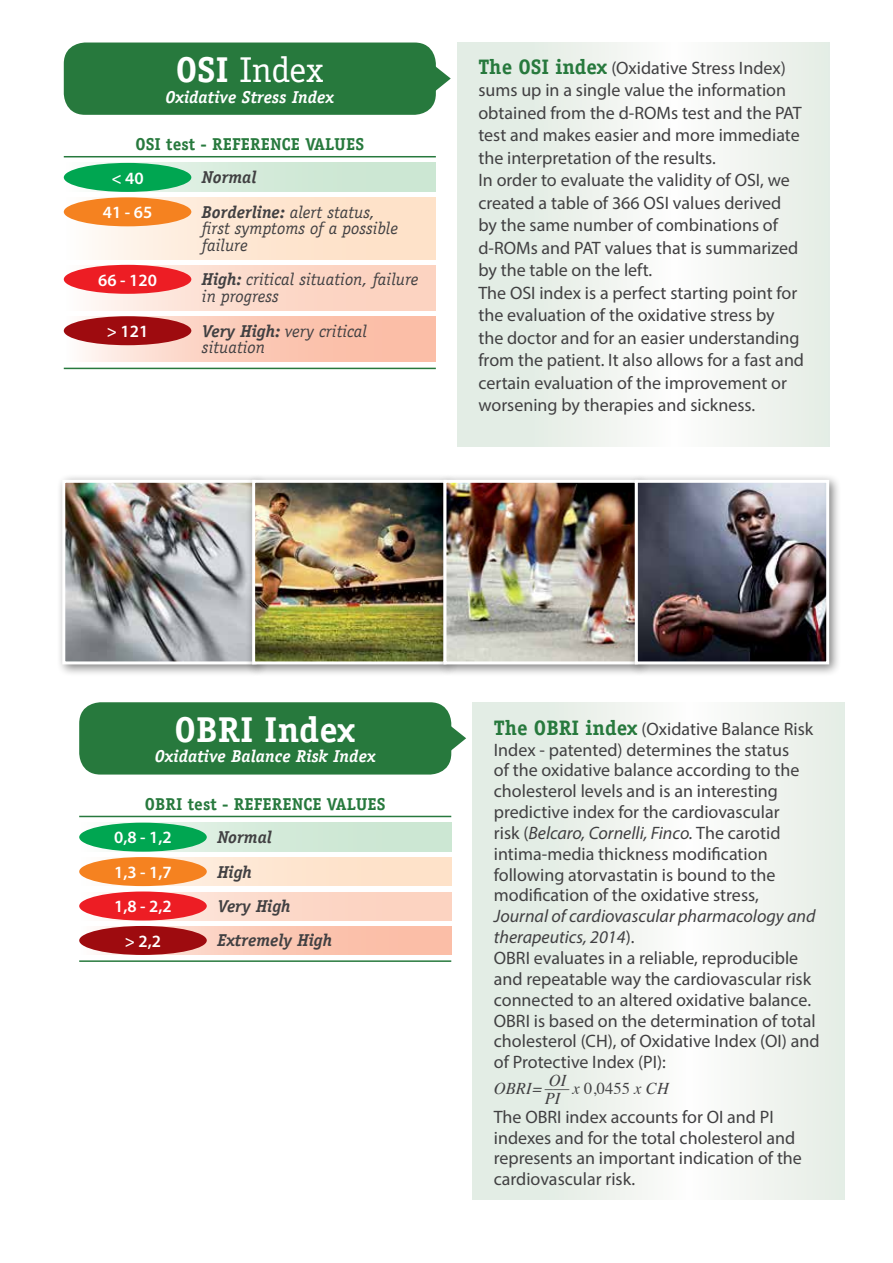
<style>
.page{position:relative;width:893px;height:1263px;background:#fff}
.page>*{position:absolute;margin:0;border:0;box-sizing:border-box;transform-origin:0 0}
.t1{font:700 36px "Officina Serif";color:#fff}
.t2{font:36px "Officina Serif";letter-spacing:-.02em;color:#fff}
.t3{font:18px/20.9px "Myriad Pro";color:#414042}
.t4{font:italic 17.25px/16.5px "Officina Serif";color:#414042}
.t5{font:italic 700 17.25px/34.5px "Officina Serif";color:#414042}
.t6{font:700 17.25px "Officina Serif";letter-spacing:.005em;color:#27793d}
.t7{font:italic 700 17.25px "Officina Serif";letter-spacing:.005em;color:#fff}
.t8{font:600 17.25px/34.5px "Myriad Pro";color:#fff;text-align:center}
.t9{font:italic 16.5px/18.1px "Times";letter-spacing:.005em;color:#414042}
.t10{font:16.5px "Times";color:#414042}
.s1{font-weight:700}
.s2{font-weight:400}
.s3{font-family:"Officina Serif";font-weight:700;font-size:21px;color:#27793d}
.s4{font-style:italic}
</style>
<div class="page">
<svg style="left:473px;top:702px;width:372px;height:497px"></svg>
<div style="left:79px;top:823px;width:372px;height:29px;background:#cce7d3"></div>
<div style="left:79px;top:823px;width:128px;height:29px;background:#00a651;border-radius:50%"></div>
<div style="left:79px;top:857px;width:372px;height:29px;background:#fee2c9"></div>
<div style="left:79px;top:857px;width:128px;height:29px;background:#f58220;border-radius:50%"></div>
<svg style="left:79px;top:892px;width:372px;height:28px;background:#fcd8c9"></svg>
<div style="left:79px;top:891px;width:128px;height:29px;background:#ed1d24;border-radius:50%"></div>
<svg style="left:79px;top:926px;width:372px;height:29px;background:#fbc7b4"></svg>
<div style="left:79px;top:926px;width:128px;height:29px;background:#9e0b0f;border-radius:50%"></div>
<hr style="left:79px;top:816px;width:372px;height:1px;background:#27793d">
<hr style="left:79px;top:960px;width:372px;height:2px;background:#27793d">
<svg style="left:451px;top:723px;width:15px;height:31px"></svg>
<div style="left:79px;top:702px;width:372px;height:72px;background:#27793d;border-radius:21px"></div>
<svg style="left:457px;top:43px;width:372px;height:403px"></svg>
<div style="left:64px;top:163px;width:372px;height:29px;background:#cce7d3"></div>
<div style="left:64px;top:163px;width:127px;height:29px;background:#00a651;border-radius:50%"></div>
<div style="left:64px;top:197px;width:372px;height:62px;background:linear-gradient(to right,#fef7f0,#feddbf)"></div>
<div style="left:64px;top:197px;width:127px;height:29px;background:#f58220;border-radius:50%"></div>
<hr style="left:64px;top:156px;width:372px;height:1px;background:#27793d">
<svg style="left:436px;top:67px;width:15px;height:24px"></svg>
<div style="left:64px;top:43px;width:372px;height:72px;background:#27793d;border-radius:21px"></div>
<hr style="left:64px;top:368px;width:372px;height:1px;background:#27793d">
<div style="left:56px;top:473px;width:213px;height:204px;background:#000;opacity:.5"></div>
<img style="left:66px;top:484px;width:180px;height:176px">
<div style="left:62px;top:480px;width:195px;height:184px;border:3px solid #fff"></div>
<div style="left:246px;top:473px;width:213px;height:204px;background:#000;opacity:.5"></div>
<div style="left:252px;top:480px;width:194px;height:184px;border:3px solid #fff"></div>
<div style="left:437px;top:473px;width:213px;height:204px;background:#000;opacity:.5"></div>
<div style="left:443px;top:480px;width:195px;height:184px;border:3px solid #fff"></div>
<div style="left:628px;top:473px;width:214px;height:204px;background:#000;opacity:.5"></div>
<div style="left:635px;top:480px;width:194px;height:184px;border:3px solid #fff"></div>
<div style="left:64px;top:265px;width:372px;height:46px;background:linear-gradient(to right,#fdf3ef,#fbcbb6)"></div>
<div style="left:64px;top:265px;width:127px;height:29px;background:#ed1d24;border-radius:50%"></div>
<svg style="left:64px;top:316px;width:372px;height:46px;background:#fbcbb9"></svg>
<div style="left:64px;top:316px;width:127px;height:29px;background:#9e0b0f;border-radius:50%"></div>
<h1 class="t2" style="left:176px;top:49px;width:150px"><span class="s1">OSI</span> Index</h1>
<p class="t7" style="left:165px;top:86px;width:170px">Oxidative Stress Index</p>
<p class="t6" style="left:136px;top:133px;width:230px">OSI test - REFERENCE VALUES</p>
<p class="t8" style="left:103px;top:160px;width:51px">&lt; 40<br>41 - 65</p>
<p class="t8" style="left:98px;top:262px;width:60px">66 - 120</p>
<p class="t8" style="left:107px;top:313px;width:43px">&gt; 121</p>
<p class="t5" style="left:202px;top:160px;width:175px">Normal<br>Borderline: <span class="s2">alert status,</span></p>
<p class="t4" style="left:202px;top:220px;width:198px">first symptoms of a possible failure</p>
<p class="t4" style="left:202px;top:271px;width:218px"><span class="s1">High:</span> critical situation, failure in progress</p>
<p class="t4" style="left:202px;top:323px;width:167px"><span class="s1">Very High:</span> very critical situation</p>
<p class="t3" style="left:478px;top:56px;width:327px;line-height:22.5px"><span class="s3">The OSI index</span> (Oxidative Stress Index) sums up in a single value the information obtained from the d-ROMs test and the PAT test and makes easier and more immediate the interpretation of the results.<br>In order to evaluate the validity of OSI, we created a table of 366 OSI values derived by the same number of combinations of d-ROMs and PAT values that is summarized by the table on the left.<br>The OSI index is a perfect starting point for the evaluation of the oxidative stress by the doctor and for an easier understanding from the patient. It also allows for a fast and certain evaluation of the improvement or worsening by therapies and sickness.</p>
<h1 class="t1" style="left:175px;top:707px;width:183px">OBRI Index</h1>
<p class="t7" style="left:155px;top:746px;width:222px">Oxidative Balance Risk Index</p>
<p class="t6" style="left:145px;top:793px;width:242px">OBRI test - REFERENCE VALUES</p>
<p class="t8" style="left:114px;top:820px;width:59px">0,8 - 1,2<br>1,3 - 1,7<br>1,8 - 2,2 &gt; 2,2</p>
<p class="t5" style="left:217px;top:820px;width:116px">Normal<br>High<br>Very High<br>Extremely High</p>
<p class="t3" style="left:494px;top:718px;width:321px"><span class="s3">The OBRI index</span> (Oxidative Balance Risk Index - patented) determines the status<br>of the oxidative balance according to the cholesterol levels and is an interesting predictive index for the cardiovascular<br>risk (<span class="s4">Belcaro, Cornelli, Finco.</span> The carotid intima-media thickness modification following atorvastatin is bound to the modification of the oxidative stress,</p>
<p class="t3" style="left:494px;top:905px;width:327px"><span class="s4">Journal of cardiovascular pharmacology and therapeutics, 2014</span>).<br>OBRI evaluates in a reliable, reproducible and repeatable way the cardiovascular risk connected to an altered oxidative balance.<br>OBRI is based on the determination of total cholesterol (CH), of Oxidative Index (OI) and of Protective Index (PI):</p>
<p class="t3" style="left:494px;top:1106px;width:310px">The OBRI index accounts for OI and PI indexes and for the total cholesterol and represents an important indication of the cardiovascular risk.</p>
<p class="t9" style="left:545px;top:1070px;width:23px">OI<br>PI</p>
<p class="t9" style="left:494px;top:1078px;width:51px">OBRI=</p>
<p class="t10" style="left:573px;top:1072px;width:98px"><span class="s4">x</span> 0,0455 <span class="s4">x CH</span></p>
<p class="t9" style="left:545px;top:1072px;width:26px">___</p>
</div>
